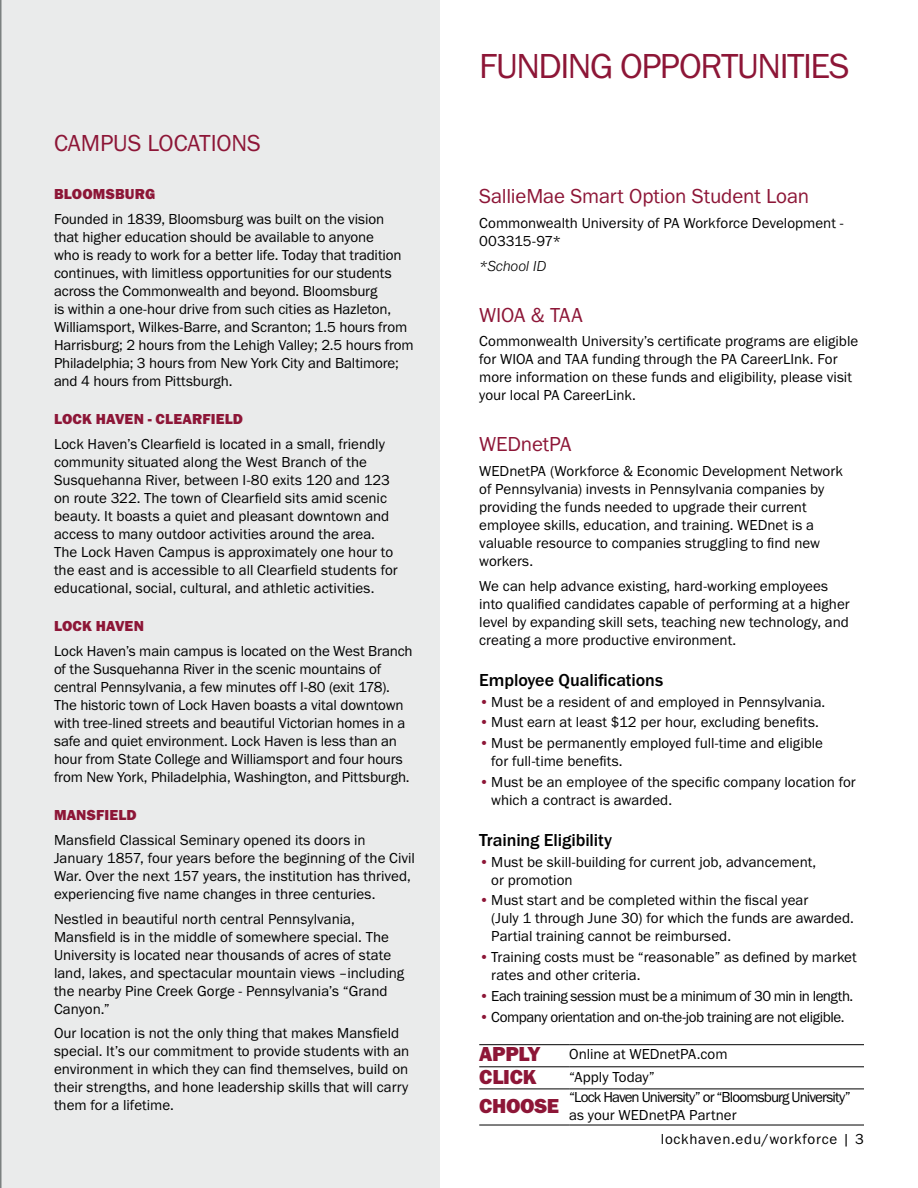
<style>
.page{position:relative;width:918px;height:1188px;background:#fff}
.page>*{position:absolute;margin:0;border:0;box-sizing:border-box;transform-origin:0 0}
.t1{font:36px "Franklin Gothic URW Boo";letter-spacing:-.04em;color:#8d1637}
.t2{font:24px "Franklin Gothic URW Boo";letter-spacing:-.005em;color:#8d1637}
.t3{font:21px "Franklin Gothic URW Boo";letter-spacing:-.01em;color:#8d1637}
.t4{font:21px "Franklin Gothic URW Hea";letter-spacing:-.015em;color:#8d1637}
.t5{font:500 18px "Franklin Gothic URW";letter-spacing:-.005em;color:#000}
.t6{font:15px/18px "Franklin Gothic URW Boo";color:#000}
.t7{font:15px/18px "Franklin Gothic URW Boo";letter-spacing:-.055em;color:#000}
.t8{font:15px "Franklin Gothic URW Boo";letter-spacing:-.03em;color:#000}
.t9{font:15px "Franklin Gothic URW Boo";letter-spacing:-.035em;color:#000}
.t10{font:15px "Franklin Gothic URW Hea";letter-spacing:.01em;color:#8d1637}
.t11{font:15px "Franklin Gothic URW Boo";letter-spacing:.05em;color:#000}
.t12{font:italic 300 15px "Franklin Gothic URW";color:#000}
.s1{color:#8d1637}
</style>
<div class="page">
<div style="left:2px;top:0;width:438px;height:1188px;background:#eaebeb"></div>
<hr style="left:479px;top:1044px;width:90px;height:1px;background:#000">
<hr style="left:569px;top:1044px;width:295px;height:1px;background:#000">
<hr style="left:479px;top:1067px;width:90px;height:1px;background:#000">
<hr style="left:569px;top:1067px;width:295px;height:1px;background:#000">
<hr style="left:479px;top:1089px;width:90px;height:1px;background:#000">
<hr style="left:569px;top:1089px;width:295px;height:1px;background:#000">
<hr style="left:479px;top:1125px;width:90px;height:1px;background:#000">
<hr style="left:569px;top:1125px;width:295px;height:1px;background:#000">
<hr style="left:0;top:0;width:2px;height:1188px;background:#7c8180">
<h2 class="t2" style="left:54px;top:128px;width:208px">CAMPUS LOCATIONS</h2>
<p class="t10" style="left:54px;top:184px;width:103px">BLOOMSBURG</p>
<p class="t6" style="left:54px;top:209px;width:361px">Founded in 1839, Bloomsburg was built on the vision<br>that higher education should be available to anyone<br>who is ready to work for a better life. Today that tradition continues, with limitless opportunities for our students across the Commonwealth and beyond. Bloomsburg<br>is within a one-hour drive from such cities as Hazleton, Williamsport, Wilkes-Barre, and Scranton; 1.5 hours from Harrisburg; 2 hours from the Lehigh Valley; 2.5 hours from Philadelphia; 3 hours from New York City and Baltimore; and 4 hours from Pittsburgh.</p>
<p class="t10" style="left:54px;top:409px;width:191px">LOCK HAVEN - CLEARFIELD</p>
<p class="t6" style="left:54px;top:434px;width:345px">Lock Haven’s Clearfield is located in a small, friendly community situated along the West Branch of the Susquehanna River, between I-80 exits 120 and 123 on route 322. The town of Clearfield sits amid scenic beauty. It boasts a quiet and pleasant downtown and access to many outdoor activities around the area.<br>The Lock Haven Campus is approximately one hour to the east and is accessible to all Clearfield students for educational, social, cultural, and athletic activities.</p>
<p class="t10" style="left:54px;top:616px;width:92px">LOCK HAVEN</p>
<p class="t6" style="left:54px;top:641px;width:360px">Lock Haven’s main campus is located on the West Branch of the Susquehanna River in the scenic mountains of central Pennsylvania, a few minutes off I-80 (exit 178).<br>The historic town of Lock Haven boasts a vital downtown with tree-lined streets and beautiful Victorian homes in a safe and quiet environment. Lock Haven is less than an hour from State College and Williamsport and four hours from New York, Philadelphia, Washington, and Pittsburgh.</p>
<p class="t10" style="left:54px;top:805px;width:84px">MANSFIELD</p>
<p class="t6" style="left:54px;top:830px;width:363px">Mansfield Classical Seminary opened its doors in January 1857, four years before the beginning of the Civil War. Over the next 157 years, the institution has thrived, experiencing five name changes in three centuries.</p>
<p class="t6" style="left:54px;top:909px;width:352px">Nestled in beautiful north central Pennsylvania, Mansfield is in the middle of somewhere special. The University is located near thousands of acres of state land, lakes, and spectacular mountain views –including the nearby Pine Creek Gorge - Pennsylvania’s “Grand Canyon.”</p>
<p class="t6" style="left:54px;top:1024px;width:357px">Our location is not the only thing that makes Mansfield special. It’s our commitment to provide students with an environment in which they can find themselves, build on their strengths, and hone leadership skills that will carry them for a lifetime.</p>
<h1 class="t1" style="left:479px;top:44px;width:372px">FUNDING OPPORTUNITIES</h1>
<h3 class="t3" style="left:479px;top:183px;width:331px">SallieMae Smart Option Student Loan</h3>
<p class="t6" style="left:479px;top:213px;width:366px">Commonwealth University of PA Workforce Development -<br>003315-97*</p>
<p class="t12" style="left:479px;top:256px;width:69px">*School ID</p>
<h3 class="t3" style="left:479px;top:301px;width:105px">WIOA &amp; TAA</h3>
<p class="t6" style="left:479px;top:332px;width:381px">Commonwealth University’s certificate programs are eligible for WIOA and TAA funding through the PA CareerLInk. For more information on these funds and eligibility, please visit your local PA CareerLink.</p>
<h3 class="t3" style="left:479px;top:431px;width:94px">WEDnetPA</h3>
<p class="t6" style="left:479px;top:462px;width:365px">WEDnetPA (Workforce &amp; Economic Development Network of Pennsylvania) invests in Pennsylvania companies by providing the funds needed to upgrade their current employee skills, education, and training. WEDnet is a valuable resource to companies struggling to find new workers.</p>
<p class="t6" style="left:479px;top:576px;width:372px">We can help advance existing, hard-working employees into qualified candidates capable of performing at a higher level by expanding skill sets, teaching new technology, and creating a more productive environment.</p>
<p class="t5" style="left:479px;top:669px;width:186px">Employee Qualifications</p>
<p class="t6" style="left:479px;top:692px;width:348px"><span class="s1">•</span>Must be a resident of and employed in Pennsylvania.</p>
<p class="t6" style="left:479px;top:713px;width:341px"><span class="s1">•</span>Must earn at least $12 per hour, excluding benefits.</p>
<p class="t6" style="left:491px;top:734px;width:333px;text-indent:-12px"><span class="s1">•</span>Must be permanently employed full-time and eligible for full-time benefits.</p>
<p class="t6" style="left:491px;top:773px;width:366px;text-indent:-12px"><span class="s1">•</span>Must be an employee of the specific company location for which a contract is awarded.</p>
<p class="t5" style="left:479px;top:829px;width:134px">Training Eligibility</p>
<p class="t6" style="left:491px;top:852px;width:327px;text-indent:-12px"><span class="s1">•</span>Must be skill-building for current job, advancement, or promotion</p>
<p class="t6" style="left:491px;top:891px;width:364px;text-indent:-12px"><span class="s1">•</span>Must start and be completed within the fiscal year<br>(July 1 through June 30) for which the funds are awarded.<br>Partial training cannot be reimbursed.</p>
<p class="t6" style="left:491px;top:948px;width:367px;text-indent:-12px"><span class="s1">•</span>Training costs must be “reasonable” as defined by market rates and other criteria.</p>
<p class="t9" style="left:479px;top:987px;width:376px"><span class="s1">•</span> Each training session must be a minimum of 30 min in length.</p>
<p class="t8" style="left:479px;top:1007px;width:367px"><span class="s1">•</span> Company orientation and on-the-job training are not eligible.</p>
<h3 class="t4" style="left:479px;top:1041px;width:63px">APPLY</h3>
<p class="t6" style="left:569px;top:1045px;width:160px">Online at WEDnetPA.com</p>
<h3 class="t4" style="left:479px;top:1063px;width:59px">CLICK</h3>
<p class="t6" style="left:569px;top:1067px;width:87px">“Apply Today”</p>
<h3 class="t4" style="left:479px;top:1092px;width:81px">CHOOSE</h3>
<p class="t7" style="left:569px;top:1087px;width:283px">“Lock Haven University” or “Bloomsburg University” as your WEDnetPA Partner</p>
<p class="t11" style="left:661px;top:1130px;width:205px">lockhaven.edu/workforce | 3</p>
</div>
